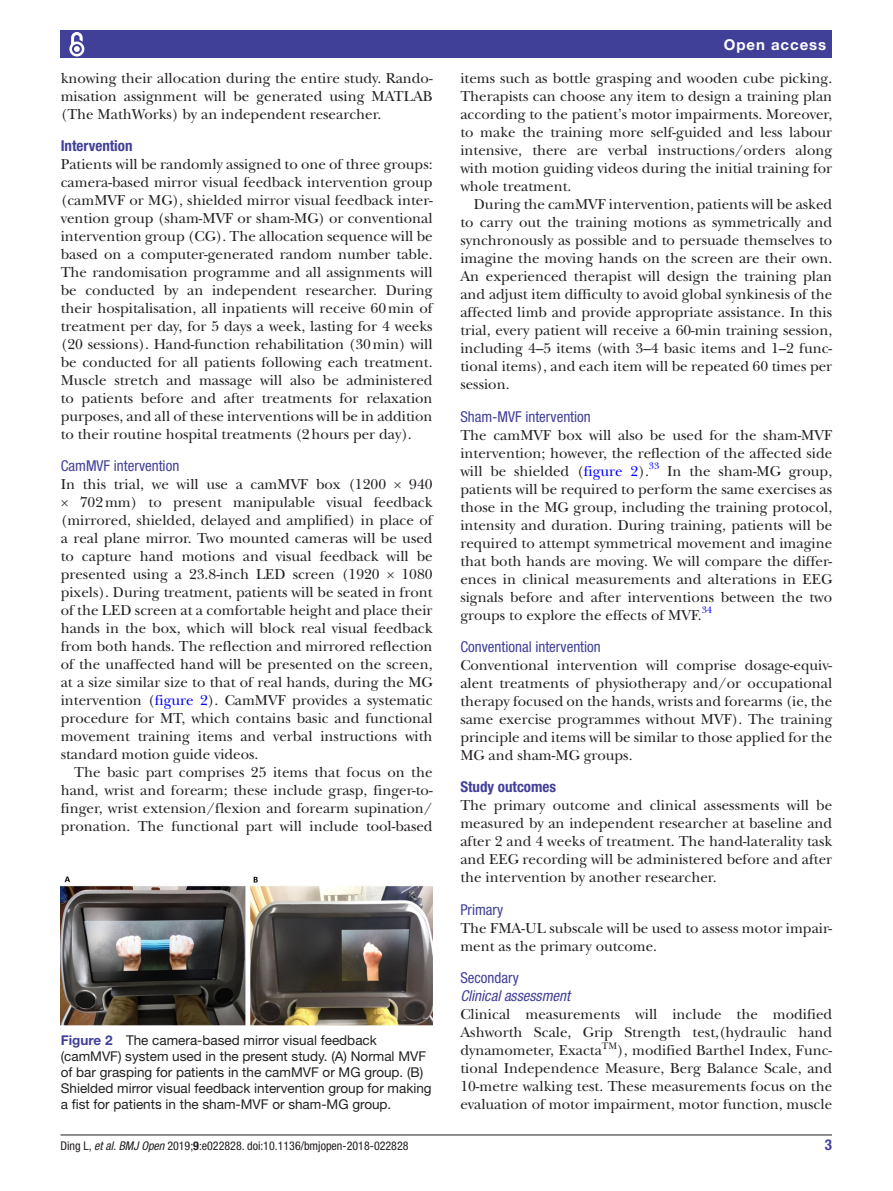
<style>
.page{position:relative;width:893px;height:1191px;background:#fff}
.page>*{position:absolute;margin:0;border:0;box-sizing:border-box;transform-origin:0 0}
.t1{font:15px/18px "New Baskerville";color:#231f20;text-align:justify}
.t2{font:condensed 15px "Helvetica Neue LT Std";color:#414099}
.t3{font:700 condensed 15px "Helvetica Neue LT Std";color:#414099}
.t4{font:italic condensed 15px "Helvetica Neue LT Std";color:#414099}
.t5{font:700 15px "Helvetica Neue LT Std";letter-spacing:.065em;color:#fff}
.t6{font:13.5px/16.2px "Helvetica Neue LT Std";color:#231f20}
.t7{font:condensed 12px "Helvetica Neue LT Std";color:#231f20}
.t8{font:9.9px "New Baskerville";color:#00f}
.t9{font:9.9px "New Baskerville";color:#231f20}
.s1{color:#00f}
.s2{font-weight:700;color:#414099}
.s3{font-style:italic}
.s4{font-weight:700}
</style>
<div class="page">
<hr style="left:61px;top:1134px;width:771px;height:1px;background:#231f20">
<div style="left:61px;top:31px;width:771px;height:27px;background:#414099"></div>
<svg style="left:69px;top:32px;width:16px;height:25px"></svg>
<img style="left:61px;top:876px;width:372px;height:150px">
<p class="t1" style="left:61px;top:69px;width:373px">knowing their allocation during the entire study. Rando&shy;misation assignment will be generated using MATLAB (The MathWorks) by an independent researcher.</p>
<p class="t3" style="left:61px;top:137px;width:73px">Intervention</p>
<p class="t1" style="left:61px;top:155px;width:373px">Patients will be randomly assigned to one of three groups: camera-based mirror visual feedback intervention group (camMVF or MG), shielded mirror visual feedback inter&shy;vention group (sham-MVF or sham-MG) or conventional intervention group (CG). The allocation sequence will be based on a computer-generated random number table.<br>The randomisation programme and all assignments will be conducted by an independent researcher. During their hospitalisation, all inpatients will receive 60min of treatment per day, for 5 days a week, lasting for 4 weeks (20 sessions). Hand-function rehabilitation (30min) will be conducted for all patients following each treatment.<br>Muscle stretch and massage will also be administered to patients before and after treatments for relaxation purposes, and all of these interventions will be in addition to their routine hospital treatments (2hours per day).</p>
<p class="t2" style="left:61px;top:457px;width:120px">CamMVF intervention</p>
<p class="t1" style="left:61px;top:475px;width:373px">In this trial, we will use a camMVF box (1200 × 940 × 702mm) to present manipulable visual feedback (mirrored, shielded, delayed and amplified) in place of a real plane mirror. Two mounted cameras will be used to capture hand motions and visual feedback will be presented using a 23.8-inch LED screen (1920 × 1080 pixels). During treatment, patients will be seated in front of the LED screen at a comfortable height and place their hands in the box, which will block real visual feedback from both hands. The reflection and mirrored reflection of the unaffected hand will be presented on the screen, at a size similar size to that of real hands, during the MG intervention (<span class="s1">figure 2</span>). CamMVF provides a systematic procedure for MT, which contains basic and functional movement training items and verbal instructions with standard motion guide videos.</p>
<p class="t1" style="left:61px;top:763px;width:373px;text-indent:14px">The basic part comprises 25 items that focus on the hand, wrist and forearm; these include grasp, finger-to&shy;finger, wrist extension/flexion and forearm supination/ pronation. The functional part will include tool-based</p>
<p class="t6" style="left:61px;top:1031px;width:372px"><span class="s2">Figure 2</span> The camera-based mirror visual feedback (camMVF) system used in the present study. (A) Normal MVF of bar grasping for patients in the camMVF or MG group. (B)<br>Shielded mirror visual feedback intervention group for making a fist for patients in the sham-MVF or sham-MG group.</p>
<p class="t5" style="left:724px;top:35px;width:104px">Open access</p>
<p class="t1" style="left:460px;top:69px;width:373px">items such as bottle grasping and wooden cube picking.<br>Therapists can choose any item to design a training plan according to the patient’s motor impairments. Moreover, to make the training more self-guided and less labour intensive, there are verbal instructions/orders along with motion guiding videos during the initial training for whole treatment.</p>
<p class="t1" style="left:460px;top:195px;width:373px;text-indent:13px">During the camMVF intervention, patients will be asked to carry out the training motions as symmetrically and synchronously as possible and to persuade themselves to imagine the moving hands on the screen are their own.<br>An experienced therapist will design the training plan and adjust item difficulty to avoid global synkinesis of the affected limb and provide appropriate assistance. In this trial, every patient will receive a 60-min training session, including 4–5 items (with 3–4 basic items and 1–2 func&shy;tional items), and each item will be repeated 60 times per session.</p>
<p class="t2" style="left:460px;top:407px;width:132px">Sham-MVF intervention</p>
<p class="t1" style="left:460px;top:426px;width:373px">The camMVF box will also be used for the sham-MVF intervention; however, the reflection of the affected side will be shielded (<span class="s1">figure 2</span>).</p>
<p class="t8" style="left:649px;top:460px;width:12px">33</p>
<p class="t1" style="left:460px;top:462px;width:373px;text-indent:207px">In the sham-MG group, patients will be required to perform the same exercises as those in the MG group, including the training protocol, intensity and duration. During training, patients will be required to attempt symmetrical movement and imagine that both hands are moving. We will compare the differ&shy;ences in clinical measurements and alterations in EEG signals before and after interventions between the two groups to explore the effects of MVF.</p>
<p class="t8" style="left:702px;top:604px;width:12px">34</p>
<p class="t2" style="left:460px;top:638px;width:142px">Conventional intervention</p>
<p class="t1" style="left:460px;top:656px;width:373px">Conventional intervention will comprise dosage-equiv&shy;alent treatments of physiotherapy and/or occupational therapy focused on the hands, wrists and forearms (ie, the same exercise programmes without MVF). The training principle and items will be similar to those applied for the MG and sham-MG groups.</p>
<p class="t3" style="left:460px;top:778px;width:97px">Study outcomes</p>
<p class="t1" style="left:460px;top:796px;width:373px">The primary outcome and clinical assessments will be measured by an independent researcher at baseline and after 2 and 4 weeks of treatment. The hand-laterality task and EEG recording will be administered before and after the intervention by another researcher.</p>
<p class="t2" style="left:460px;top:901px;width:45px">Primary</p>
<p class="t1" style="left:460px;top:919px;width:373px">The FMA-UL subscale will be used to assess motor impair&shy;ment as the primary outcome.</p>
<p class="t2" style="left:460px;top:969px;width:60px">Secondary</p>
<p class="t4" style="left:460px;top:987px;width:111px">Clinical assessment</p>
<p class="t1" style="left:460px;top:1005px;width:373px">Clinical measurements will include the modified Ashworth Scale, Grip Strength test,(hydraulic hand dynamometer, Exacta</p>
<p class="t9" style="left:602px;top:1039px;width:17px">TM</p>
<p class="t1" style="left:460px;top:1041px;width:373px;text-indent:157px">), modified Barthel Index, Func&shy;tional Independence Measure, Berg Balance Scale, and 10-metre walking test. These measurements focus on the evaluation of motor impairment, motor function, muscle</p>
<p class="t7" style="left:61px;top:1138px;width:350px">Ding L, <span class="s3">et al</span>. <span class="s3">BMJ Open</span> 2019;<span class="s4">9</span>:e022828. doi:10.1136/bmjopen-2018-022828</p>
<p class="t3" style="left:825px;top:1135px;width:9px">3</p>
</div>
